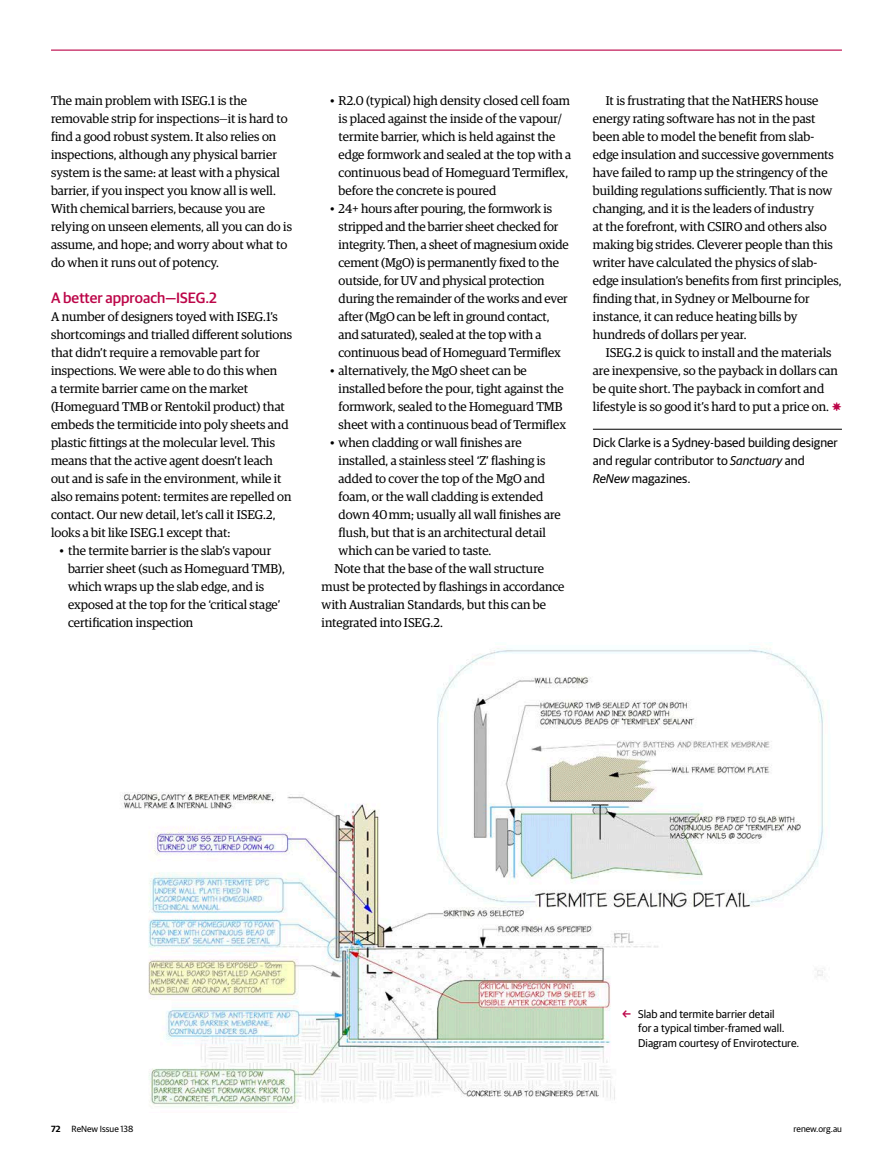
<style>
.page{position:relative;width:893px;height:1170px;background:#fff}
.page>*{position:absolute;margin:0;border:0;box-sizing:border-box;transform-origin:0 0}
.t1{font:500 15px "Guardian Sans";color:#bc0548}
.BODY{font:12.75px/18px "Guardian Egyp";color:#000}
.FIRST_PARA{font:12.75px/18px "Guardian Egyp";color:#000}
.MORE_INFO{font:12.75px/18px "Guardian Sans";color:#000}
.t2{font:11.25px/14.2px "Guardian Sans";color:#000}
.t3{font:9px "Guardian Sans";color:#000}
.s1{font-style:italic}
.s2{font-weight:600}
</style>
<div class="page">
<hr style="left:51px;top:50px;width:791px;height:1px;background:#bc0548">
<img style="left:123px;top:642px;width:702px;height:465px">
<hr style="left:593px;top:429px;width:249px;height:1px;background:#000">
<svg style="left:623px;top:1010px;width:8px;height:7px"></svg>
<p class="FIRST_PARA" style="left:51px;top:91px;width:243px">The main problem with ISEG.1 is the removable strip for inspections—it is hard to find a good robust system. It also relies on inspections, although any physical barrier system is the same: at least with a physical barrier, if you inspect you know all is well.<br>With chemical barriers, because you are relying on unseen elements, all you can do is assume, and hope; and worry about what to do when it runs out of potency.</p>
<h3 class="t1" style="left:51px;top:287px;width:168px">A better approach—ISEG.2</h3>
<p class="FIRST_PARA" style="left:51px;top:307px;width:243px">A number of designers toyed with ISEG.1’s shortcomings and trialled different solutions that didn’t require a removable part for inspections. We were able to do this when<br>a termite barrier came on the market (Homeguard TMB or Rentokil product) that embeds the termiticide into poly sheets and plastic fittings at the molecular level. This means that the active agent doesn’t leach out and is safe in the environment, while it also remains potent: termites are repelled on contact. Our new detail, let’s call it ISEG.2, looks a bit like ISEG.1 except that:</p>
<p class="BODY" style="left:68px;top:541px;width:218px;text-indent:-9px">• the termite barrier is the slab’s vapour barrier sheet (such as Homeguard TMB), which wraps up the slab edge, and is exposed at the top for the ‘critical stage’ certification inspection</p>
<p class="BODY" style="left:339px;top:91px;width:234px;text-indent:-9px">• R2.0 (typical) high density closed cell foam is placed against the inside of the vapour/ termite barrier, which is held against the edge formwork and sealed at the top with a continuous bead of Homeguard Termiflex, before the concrete is poured</p>
<p class="BODY" style="left:339px;top:199px;width:232px;text-indent:-9px">• 24+ hours after pouring, the formwork is stripped and the barrier sheet checked for integrity. Then, a sheet of magnesium oxide cement (MgO) is permanently fixed to the outside, for UV and physical protection during the remainder of the works and ever after (MgO can be left in ground contact, and saturated), sealed at the top with a continuous bead of Homeguard Termiflex</p>
<p class="BODY" style="left:339px;top:361px;width:229px;text-indent:-9px">• alternatively, the MgO sheet can be installed before the pour, tight against the formwork, sealed to the Homeguard TMB sheet with a continuous bead of Termiflex</p>
<p class="BODY" style="left:339px;top:433px;width:224px;text-indent:-9px">• when cladding or wall finishes are installed, a stainless steel ‘Z’ flashing is added to cover the top of the MgO and foam, or the wall cladding is extended down 40 mm; usually all wall finishes are flush, but that is an architectural detail which can be varied to taste.</p>
<p class="BODY" style="left:322px;top:559px;width:244px;text-indent:13px">Note that the base of the wall structure must be protected by flashings in accordance with Australian Standards, but this can be integrated into ISEG.2.</p>
<p class="BODY" style="left:593px;top:91px;width:250px;text-indent:13px">It is frustrating that the NatHERS house energy rating software has not in the past been able to model the benefit from slab&shy;edge insulation and successive governments have failed to ramp up the stringency of the building regulations sufficiently. That is now changing, and it is the leaders of industry<br>at the forefront, with CSIRO and others also making big strides. Cleverer people than this writer have calculated the physics of slab&shy;edge insulation’s benefits from first principles, finding that, in Sydney or Melbourne for instance, it can reduce heating bills by hundreds of dollars per year.</p>
<p class="BODY" style="left:593px;top:343px;width:247px;text-indent:13px">ISEG.2 is quick to install and the materials are inexpensive, so the payback in dollars can be quite short. The payback in comfort and lifestyle is so good it’s hard to put a price on.</p>
<p class="MORE_INFO" style="left:593px;top:433px;width:246px">Dick Clarke is a Sydney-based building designer and regular contributor to <span class="s1">Sanctuary</span> and<br><span class="s1">ReNew</span> magazines.</p>
<p class="t2" style="left:638px;top:1006px;width:163px">Slab and termite barrier detail<br>for a typical timber-framed wall.<br>Diagram courtesy of Envirotecture.</p>
<p class="t3" style="left:51px;top:1121px;width:84px"><span class="s2">72</span> ReNew Issue 138</p>
<p class="t3" style="left:793px;top:1121px;width:50px">renew.org.au</p>
</div>
